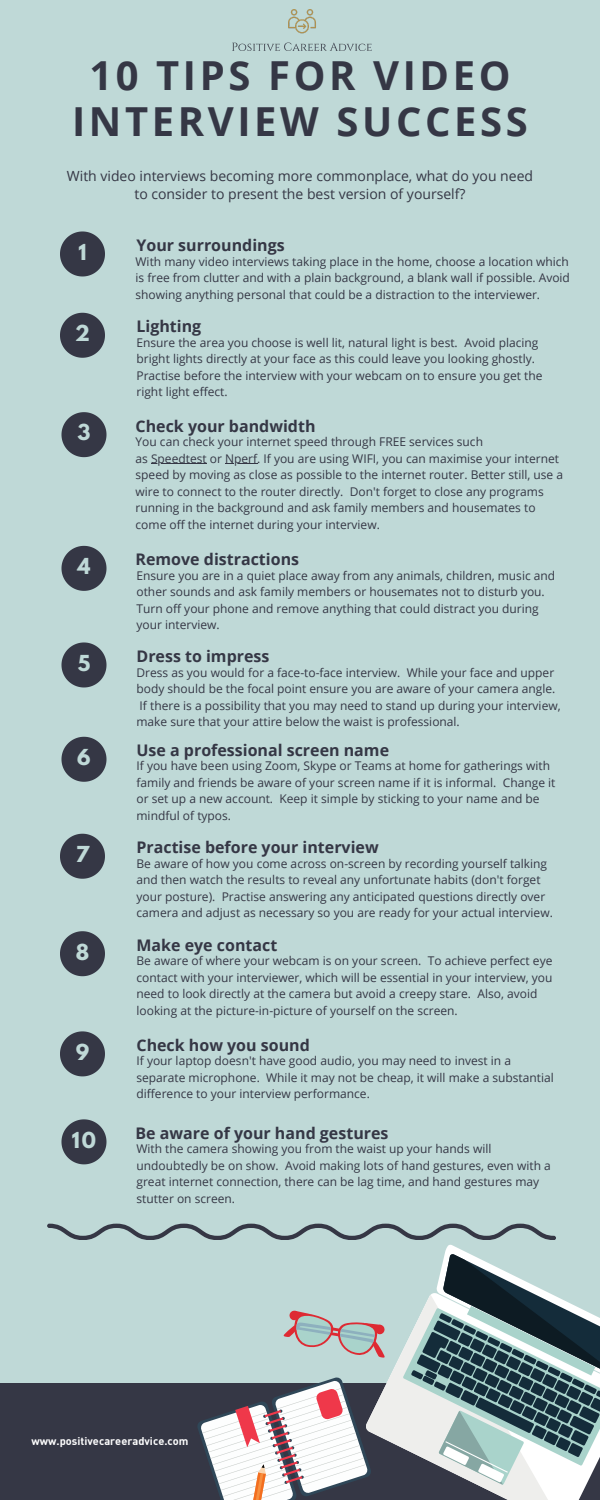
<style>
.page{position:relative;width:600px;height:1500px;background:#bfd9d7}
.page>*{position:absolute;margin:0;border:0;box-sizing:border-box;transform-origin:0 0}
.t1{font:700 40px/46.5px "Open Sans";letter-spacing:.09em;color:#353745;text-align:center}
.t2{font:700 19.5px "League Spartan";color:#bfd9d7}
.t3{font:700 16px "Open Sans";color:#353745}
.t4{font:14px/18.1px "Open Sans";color:#353745;text-align:center}
.t5{font:12px/16.5px "Open Sans";color:#353745}
.t6{font:700 11px "DIN";letter-spacing:.005em;color:#fff}
</style>
<div class="page">
<div style="left:0;top:1383px;width:600px;height:117px;background:#353745"></div>
<svg style="left:60px;top:231px;width:45px;height:45px"></svg>
<svg style="left:60px;top:313px;width:45px;height:45px"></svg>
<svg style="left:62px;top:412px;width:44px;height:45px"></svg>
<svg style="left:62px;top:546px;width:44px;height:45px"></svg>
<svg style="left:62px;top:642px;width:44px;height:45px"></svg>
<svg style="left:62px;top:737px;width:44px;height:45px"></svg>
<svg style="left:47px;top:1224px;width:553px;height:276px"></svg>
<svg style="left:60px;top:834px;width:45px;height:45px"></svg>
<svg style="left:60px;top:931px;width:45px;height:45px"></svg>
<svg style="left:60px;top:1031px;width:45px;height:45px"></svg>
<svg style="left:62px;top:1119px;width:44px;height:45px"></svg>
<img style="left:232px;top:10px;width:139px;height:41px">
<hr style="left:151px;top:463px;width:56px;height:1px;background:#353745">
<hr style="left:225px;top:463px;width:32px;height:1px;background:#353745">
<h1 class="t1" style="left:72px;top:51px;width:457px">10 TIPS FOR VIDEO<br>INTERVIEW SUCCESS</h1>
<p class="t4" style="left:67px;top:166px;width:468px">With video interviews becoming more commonplace, what do you need to consider to present the best version of yourself?</p>
<h3 class="t3" style="left:136px;top:234px;width:150px">Your surroundings</h3>
<p class="t5" style="left:136px;top:253px;width:436px;text-align:justify">With many video interviews taking place in the home, choose a location which is free from clutter and with a plain background, a blank wall if possible. Avoid showing anything personal that could be a distraction to the interviewer.</p>
<h3 class="t3" style="left:136px;top:315px;width:66px">Lighting</h3>
<p class="t5" style="left:136px;top:334px;width:407px">Ensure the area you choose is well lit, natural light is best. Avoid placing bright lights directly at your face as this could leave you looking ghostly.<br>Practise before the interview with your webcam on to ensure you get the right light effect.</p>
<h2 class="t2" style="left:78px;top:242px;width:10px">1</h2>
<h2 class="t2" style="left:75px;top:324px;width:16px">2</h2>
<h2 class="t2" style="left:78px;top:423px;width:14px">3</h2>
<h2 class="t2" style="left:77px;top:557px;width:15px">4</h2>
<h2 class="t2" style="left:78px;top:653px;width:14px">5</h2>
<h2 class="t2" style="left:77px;top:748px;width:15px">6</h2>
<h2 class="t2" style="left:76px;top:844px;width:15px">7</h2>
<h2 class="t2" style="left:76px;top:942px;width:15px">8</h2>
<h2 class="t2" style="left:76px;top:1042px;width:15px">9</h2>
<h2 class="t2" style="left:72px;top:1130px;width:26px">10</h2>
<h3 class="t3" style="left:136px;top:415px;width:181px">Check your bandwidth</h3>
<p class="t5" style="left:136px;top:433px;width:429px">You can check your internet speed through FREE services such<br>as Speedtest or Nperf. If you are using WIFI, you can maximise your internet speed by moving as close as possible to the internet router. Better still, use a wire to connect to the router directly. Don't forget to close any programs running in the background and ask family members and housemates to come off the internet during your interview.</p>
<h3 class="t3" style="left:136px;top:548px;width:165px">Remove distractions</h3>
<p class="t5" style="left:136px;top:567px;width:420px">Ensure you are in a quiet place away from any animals, children, music and other sounds and ask family members or housemates not to disturb you.<br>Turn off your phone and remove anything that could distract you during your interview.</p>
<h3 class="t3" style="left:136px;top:645px;width:134px">Dress to impress</h3>
<p class="t5" style="left:136px;top:664px;width:426px">Dress as you would for a face-to-face interview. While your face and upper body should be the focal point ensure you are aware of your camera angle.<br>If there is a possibility that you may need to stand up during your interview, make sure that your attire below the waist is professional.</p>
<h3 class="t3" style="left:136px;top:739px;width:254px">Use a professional screen name</h3>
<p class="t5" style="left:136px;top:757px;width:421px">If you have been using Zoom, Skype or Teams at home for gatherings with family and friends be aware of your screen name if it is informal. Change it or set up a new account. Keep it simple by sticking to your name and be mindful of typos.</p>
<h3 class="t3" style="left:136px;top:836px;width:244px">Practise before your interview</h3>
<p class="t5" style="left:136px;top:855px;width:418px">Be aware of how you come across on-screen by recording yourself talking and then watch the results to reveal any unfortunate habits (don't forget your posture). Practise answering any anticipated questions directly over camera and adjust as necessary so you are ready for your actual interview.</p>
<h3 class="t3" style="left:136px;top:934px;width:142px">Make eye contact</h3>
<p class="t5" style="left:136px;top:952px;width:418px">Be aware of where your webcam is on your screen. To achieve perfect eye contact with your interviewer, which will be essential in your interview, you need to look directly at the camera but avoid a creepy stare. Also, avoid looking at the picture-in-picture of yourself on the screen.</p>
<h3 class="t3" style="left:136px;top:1034px;width:175px">Check how you sound</h3>
<p class="t5" style="left:136px;top:1053px;width:419px">If your laptop doesn't have good audio, you may need to invest in a separate microphone. While it may not be cheap, it will make a substantial difference to your interview performance.</p>
<h3 class="t3" style="left:136px;top:1122px;width:254px">Be aware of your hand gestures</h3>
<p class="t5" style="left:136px;top:1141px;width:416px">With the camera showing you from the waist up your hands will undoubtedly be on show. Avoid making lots of hand gestures, even with a great internet connection, there can be lag time, and hand gestures may stutter on screen.</p>
<p class="t6" style="left:32px;top:1435px;width:159px">www.positivecareeradvice.com</p>
</div>
